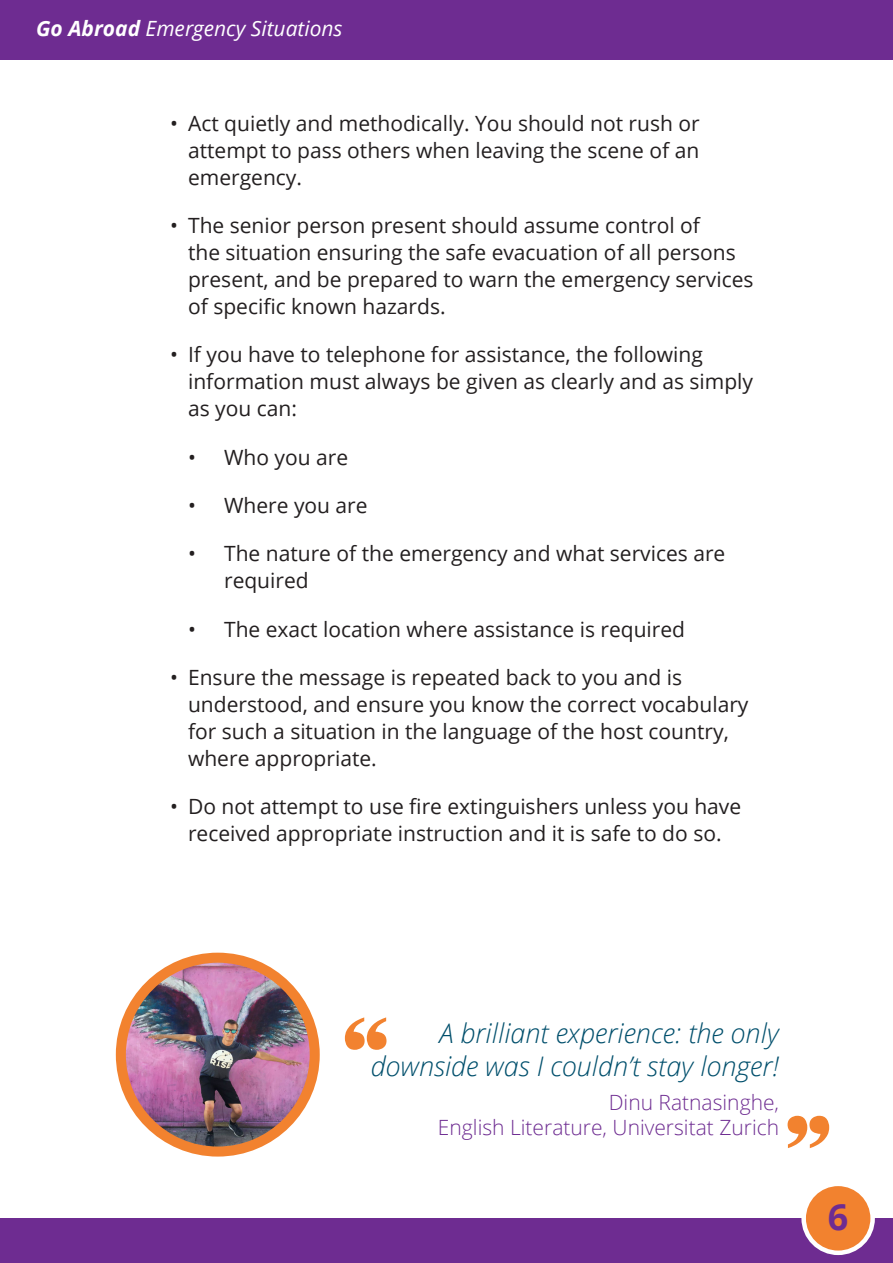
<style>
.page{position:relative;width:893px;height:1263px;background:#fff}
.page>*{position:absolute;margin:0;border:0;box-sizing:border-box;transform-origin:0 0}
.t1{font:700 36px "Open Sans";color:#6e2c91}
.t2{font:italic 300 27px/32.4px "Open Sans";color:#004f6c;text-align:right}
.Body_text_black{font:21px/27px "Open Sans";color:#231f20}
.t3{font:300 21px/25.2px "Open Sans";color:#6e2c91;text-align:right}
.t4{font:italic 21px "Open Sans";color:#fff}
.s1{font-weight:700}
</style>
<div class="page">
<div style="left:0;top:0;width:893px;height:60px;background:#6e2c91"></div>
<div style="left:0;top:1218px;width:893px;height:45px;background:#6e2c91"></div>
<div style="left:804px;top:1184px;width:69px;height:69px;background:#f2822f;border-radius:50%"></div>
<div style="left:801px;top:1181px;width:74px;height:74px;border:4px solid #fff;border-radius:50%"></div>
<svg style="left:345px;top:1017px;width:41px;height:33px"></svg>
<img style="left:121px;top:958px;width:194px;height:190px">
<div style="left:116px;top:953px;width:204px;height:203px;border:10px solid #f2822f;border-radius:50%"></div>
<svg style="left:788px;top:1116px;width:41px;height:32px"></svg>
<p class="t4" style="left:36px;top:14px;width:308px"><span class="s1">Go Abroad</span> Emergency Situations</p>
<p class="Body_text_black" style="left:188px;top:109px;width:513px;text-align:justify;text-indent:-18px">• Act quietly and methodically. You should not rush or attempt to pass others when leaving the scene of an emergency.</p>
<p class="Body_text_black" style="left:188px;top:211px;width:567px;text-indent:-18px">• The senior person present should assume control of<br>the situation ensuring the safe evacuation of all persons present, and be prepared to warn the emergency services of specific known hazards.</p>
<p class="Body_text_black" style="left:188px;top:341px;width:567px;text-indent:-18px">• If you have to telephone for assistance, the following information must always be given as clearly and as simply as you can:</p>
<p class="Body_text_black" style="left:188px;top:443px;width:162px">• Who you are</p>
<p class="Body_text_black" style="left:188px;top:491px;width:181px">• Where you are</p>
<p class="Body_text_black" style="left:224px;top:540px;width:503px;text-indent:-36px">• The nature of the emergency and what services are required</p>
<p class="Body_text_black" style="left:188px;top:615px;width:499px">• The exact location where assistance is required</p>
<p class="Body_text_black" style="left:188px;top:663px;width:562px;text-indent:-18px">• Ensure the message is repeated back to you and is understood, and ensure you know the correct vocabulary for such a situation in the language of the host country, where appropriate.</p>
<p class="Body_text_black" style="left:170px;top:792px;width:573px;text-align:center">• Do not attempt to use fire extinguishers unless you have received appropriate instruction and it is safe to do so.</p>
<p class="t2" style="left:371px;top:1016px;width:410px">A brilliant experience: the only downside was I couldn’t stay longer!</p>
<p class="t3" style="left:438px;top:1089px;width:343px">Dinu Ratnasinghe,<br>English Literature, Universitat Zurich</p>
<h1 class="t1" style="left:828px;top:1191px;width:22px">6</h1>
</div>
